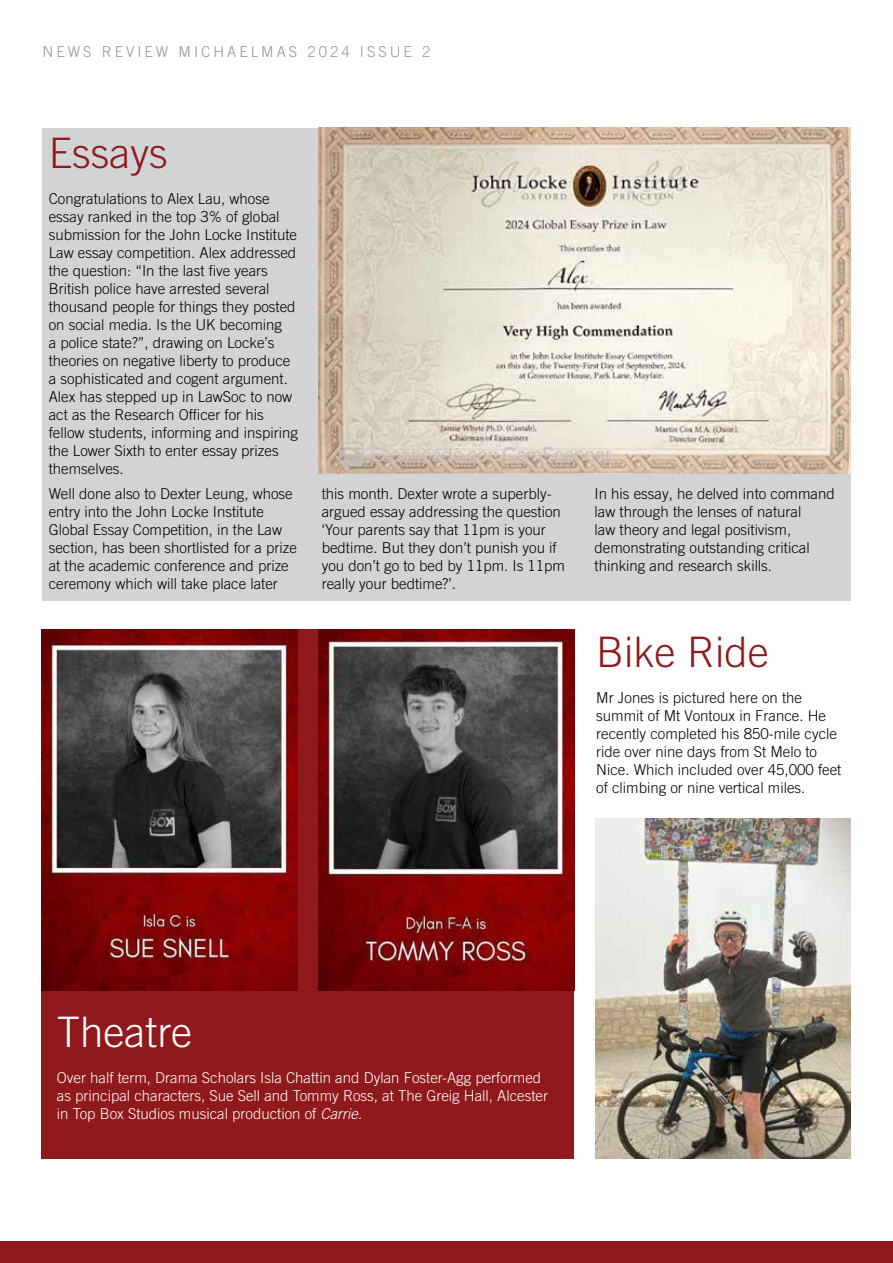
<style>
.page{position:relative;width:893px;height:1263px;background:#fff}
.page>*{position:absolute;margin:0;border:0;box-sizing:border-box;transform-origin:0 0}
.t1{font:300 42px "Trade Gothic LT Com";color:#90191c}
.t2{font:300 42px "Trade Gothic LT Com";color:#fff}
.t3{font:300 15px/18px "Trade Gothic LT Com";color:#000}
.t4{font:300 15px/18px "Trade Gothic LT Com";color:#fff}
.t5{font:300 15px "Trade Gothic LT Com";letter-spacing:.2em;color:#939598}
.s1{font-style:italic}
</style>
<div class="page">
<div style="left:42px;top:629px;width:532px;height:529px;background:#90191c"></div>
<div style="left:42px;top:128px;width:808px;height:472px;background:#d1d3d4"></div>
<div style="left:0;top:1242px;width:893px;height:21px;background:#90191c"></div>
<img style="left:595px;top:819px;width:255px;height:339px">
<img style="left:319px;top:128px;width:531px;height:345px">
<img style="left:319px;top:629px;width:256px;height:362px">
<img style="left:42px;top:629px;width:256px;height:362px">
<p class="t5" style="left:43px;top:43px;width:389px">NEWS REVIEW MICHAELMAS 2024 ISSUE 2</p>
<h1 class="t1" style="left:49px;top:128px;width:120px">Essays</h1>
<p class="t3" style="left:49px;top:189px;width:251px">Congratulations to Alex Lau, whose essay ranked in the top 3% of global submission for the John Locke Institute Law essay competition. Alex addressed the question: “In the last five years British police have arrested several thousand people for things they posted on social media. Is the UK becoming<br>a police state?”, drawing on Locke’s theories on negative liberty to produce a sophisticated and cogent argument.<br>Alex has stepped up in LawSoc to now act as the Research Officer for his fellow students, informing and inspiring the Lower Sixth to enter essay prizes themselves.</p>
<p class="t3" style="left:49px;top:484px;width:250px">Well done also to Dexter Leung, whose entry into the John Locke Institute Global Essay Competition, in the Law section, has been shortlisted for a prize at the academic conference and prize ceremony which will take place later</p>
<p class="t3" style="left:322px;top:484px;width:245px">this month. Dexter wrote a superbly&shy;argued essay addressing the question ‘Your parents say that 11pm is your bedtime. But they don’t punish you if you don’t go to bed by 11pm. Is 11pm really your bedtime?’.</p>
<p class="t3" style="left:595px;top:484px;width:242px">In his essay, he delved into command law through the lenses of natural<br>law theory and legal positivism, demonstrating outstanding critical thinking and research skills.</p>
<h1 class="t1" style="left:596px;top:627px;width:174px">Bike Ride</h1>
<p class="t3" style="left:596px;top:689px;width:247px">Mr Jones is pictured here on the summit of Mt Vontoux in France. He recently completed his 850-mile cycle ride over nine days from St Melo to Nice. Which included over 45,000 feet of climbing or nine vertical miles.</p>
<h1 class="t2" style="left:57px;top:1007px;width:137px">Theatre</h1>
<p class="t4" style="left:57px;top:1068px;width:493px">Over half term, Drama Scholars Isla Chattin and Dylan Foster-Agg performed as principal characters, Sue Sell and Tommy Ross, at The Greig Hall, Alcester in Top Box Studios musical production of <span class="s1">Carrie</span>.</p>
</div>
